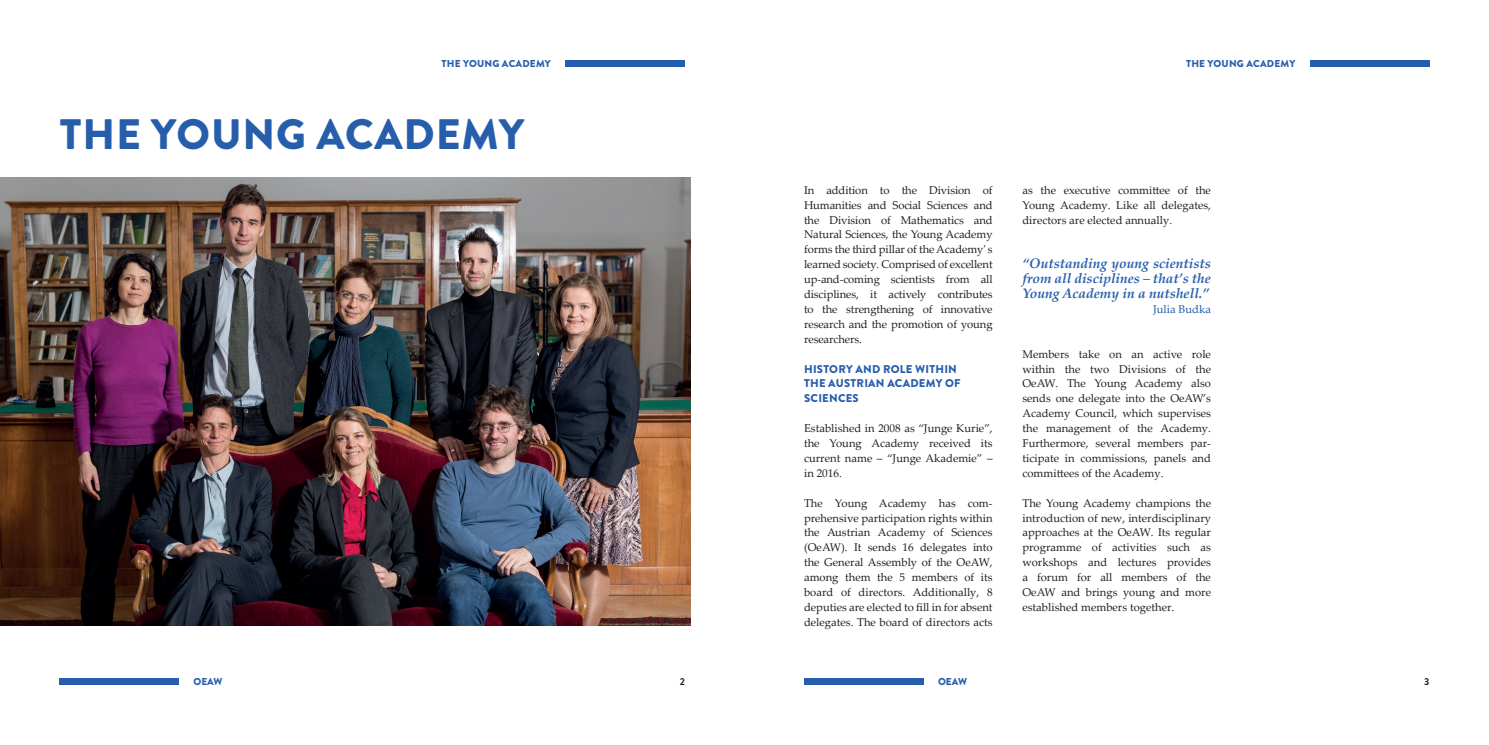
<style>
.page{position:relative;width:1489px;height:745px;background:#fff}
.page>*{position:absolute;margin:0;border:0;box-sizing:border-box;transform-origin:0 0}
.t1{font:900 42.5px "Brandon Grotesque";letter-spacing:.02em;color:#275eac}
.t2{font:italic 700 13.75px/14.9px "Palatino Linotype";color:#275eac;text-align:justify}
.t3{font:11.25px/14.9px "Palatino Linotype";color:#231f20;text-align:justify}
.t4{font:900 11.25px/14.9px "Brandon Grotesque";letter-spacing:.02em;color:#275eac}
.t5{font:11.25px "Palatino Linotype";color:#275eac}
.t6{font:900 10px "Brandon Grotesque";letter-spacing:.02em;color:#275eac}
.t7{font:700 10px "Brandon Grotesque";color:#231f20}
</style>
<div class="page">
<img style="left:0;top:177px;width:690px;height:447px">
<div style="left:566px;top:60px;width:119px;height:6px;background:#275eac"></div>
<div style="left:1310px;top:60px;width:119px;height:6px;background:#275eac"></div>
<div style="left:60px;top:678px;width:119px;height:7px;background:#275eac"></div>
<div style="left:804px;top:678px;width:119px;height:7px;background:#275eac"></div>
<p class="t6" style="left:441px;top:56px;width:111px">THE YOUNG ACADEMY</p>
<p class="t6" style="left:1185px;top:56px;width:111px">THE YOUNG ACADEMY</p>
<h1 class="t1" style="left:60px;top:104px;width:466px">THE YOUNG ACADEMY</h1>
<p class="t3" style="left:804px;top:182px;width:190px">In addition to the Division of Humanities and Social Sciences and the Division of Mathematics and Natural Sciences, the Young Academy forms the third pillar of the Academy' s learned society. Comprised of excellent up-and-coming scientists from all disciplines, it actively contributes to the strengthening of innovative research and the promotion of young researchers.</p>
<p class="t4" style="left:804px;top:361px;width:158px">HISTORY AND ROLE WITHIN<br>THE AUSTRIAN ACADEMY OF<br>SCIENCES</p>
<p class="t3" style="left:804px;top:420px;width:190px">Established in 2008 as “Junge Kurie”, the Young Academy received its current name – “Junge Akademie” – in 2016.</p>
<p class="t3" style="left:804px;top:494px;width:190px">The Young Academy has com&shy;prehensive participation rights within the Austrian Academy of Sciences (OeAW). It sends 16 delegates into the General Assembly of the OeAW, among them the 5 members of its board of directors. Additionally, 8 deputies are elected to fill in for absent delegates. The board of directors acts</p>
<p class="t3" style="left:1022px;top:182px;width:190px">as the executive committee of the Young Academy. Like all delegates, directors are elected annually.</p>
<p class="t2" style="left:1022px;top:255px;width:190px">“Outstanding young scientists from all disciplines – that’s the Young Academy in a nutshell.”</p>
<p class="t5" style="left:1152px;top:301px;width:59px">Julia Budka</p>
<p class="t3" style="left:1022px;top:346px;width:190px">Members take on an active role within the two Divisions of the OeAW. The Young Academy also sends one delegate into the OeAW’s Academy Council, which supervises the management of the Academy.<br>Furthermore, several members par&shy;ticipate in commissions, panels and committees of the Academy.</p>
<p class="t3" style="left:1022px;top:494px;width:190px">The Young Academy champions the introduction of new, interdisciplinary approaches at the OeAW. Its regular programme of activities such as workshops and lectures provides a forum for all members of the OeAW and brings young and more established members together.</p>
<p class="t6" style="left:193px;top:674px;width:31px">OEAW</p>
<p class="t6" style="left:938px;top:674px;width:31px">OEAW</p>
<p class="t7" style="left:679px;top:674px;width:7px">2</p>
<p class="t7" style="left:1423px;top:674px;width:7px">3</p>
</div>
